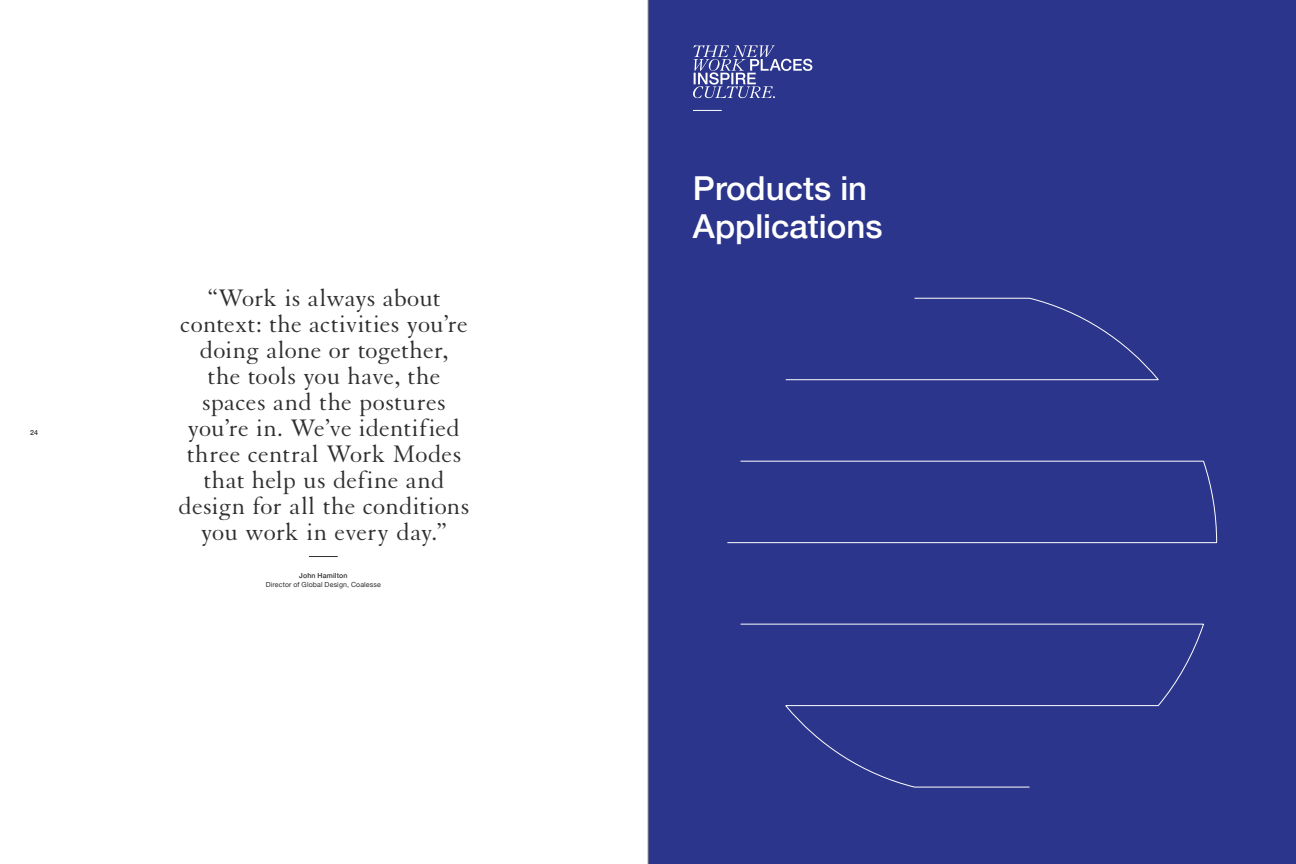
<style>
.page{position:relative;width:1296px;height:864px;background:#fff}
.page>*{position:absolute;margin:0;border:0;box-sizing:border-box;transform-origin:0 0}
.t1{font:500 33px/38px "Helvetica Neue";color:#fff}
.t2{font:26px/26px "Granjon";letter-spacing:.005em;color:#2f2f30;text-align:center}
.t3{font:7px "Helvetica Neue";letter-spacing:.02em;color:#2f2f30}
.t4{font:500 7px "Helvetica Neue";letter-spacing:.02em;color:#2f2f30}
</style>
<div class="page">
<svg style="left:309px;top:556px;width:29px;height:1px"></svg>
<div style="left:648px;top:0;width:648px;height:864px;background:#2b358b"></div>
<svg style="left:727px;top:297px;width:490px;height:491px"></svg>
<svg style="left:693px;top:110px;width:29px;height:1px"></svg>
<svg style="left:693px;top:45px;width:119px;height:53px"></svg>
<hr style="left:648px;top:0;width:1px;height:864px;background:#898789">
<p class="t4" style="left:30px;top:427px;width:9px">24</p>
<p class="t2" style="left:178px;top:285px;width:293px">“Work is always about context: the activities you’re doing alone or together,<br>the tools you have, the spaces and the postures you’re in. We’ve identified three central Work Modes that help us define and design for all the conditions you work in every day.”</p>
<p class="t4" style="left:299px;top:570px;width:50px">John Hamilton</p>
<p class="t3" style="left:266px;top:580px;width:117px">Director of Global Design, Coalesse</p>
<p class="t1" style="left:693px;top:166px;width:191px">Products in<br>Applications</p>
</div>
